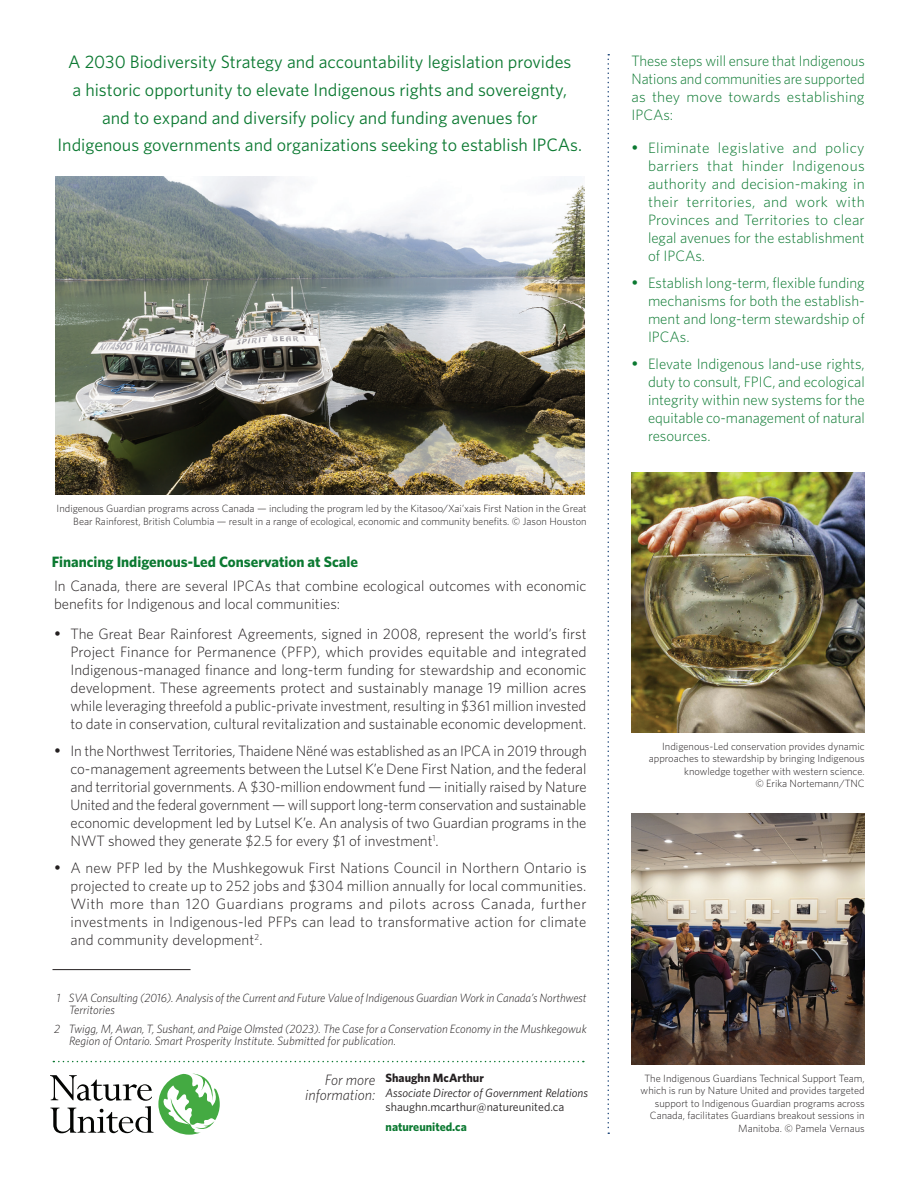
<style>
.page{position:relative;width:918px;height:1188px;background:#fff}
.page>*{position:absolute;margin:0;border:0;box-sizing:border-box;transform-origin:0 0}
.QUOTE_Callout{font:18px/27.6px "Whitney";color:#0b7931;text-align:center}
.Text{font:300 15px/18px "Whitney";color:#231f20;text-align:justify}
.Sidebar_text{font:300 15px/18px "Whitney";color:#0b7931;text-align:justify}
.Head_1{font:700 15px "Whitney";color:#0b7931}
.For_more_info{font:italic 300 15px/15px "Whitney";color:#231f20;text-align:right}
.Footnotes{font:italic 300 12px/12px "Whitney";letter-spacing:-.005em;color:#231f20}
.Info{font:italic 12px "Whitney";color:#231f20}
.Info-2{font:12px "Whitney";color:#231f20}
.Info-3{font:700 12px "Whitney";color:#231f20}
.Info-4{font:700 12px "Whitney";color:#0b7931}
.t1{font:300 10.5px/12.6px "Whitney";color:#231f20;text-align:right}
</style>
<div class="page">
<hr style="left:52px;top:969px;width:139px;height:1px;background:#231f20">
<img style="left:55px;top:176px;width:530px;height:319px">
<svg style="left:53px;top:1061px;width:531px;height:1px"></svg>
<svg style="left:50px;top:1073px;width:170px;height:62px"></svg>
<img style="left:632px;top:472px;width:233px;height:260px">
<img style="left:632px;top:813px;width:233px;height:251px">
<svg style="left:608px;top:54px;width:1px;height:1080px"></svg>
<p class="QUOTE_Callout" style="left:57px;top:48px;width:526px">A 2030 Biodiversity Strategy and accountability legislation provides<br>a historic opportunity to elevate Indigenous rights and sovereignty, and to expand and diversify policy and funding avenues for<br>Indigenous governments and organizations seeking to establish IPCAs.</p>
<p class="Sidebar_text" style="left:632px;top:51px;width:235px">These steps will ensure that Indigenous Nations and communities are supported as they move towards establishing IPCAs:</p>
<p class="Sidebar_text" style="left:648px;top:138px;width:218px;text-indent:-16px">• Eliminate legislative and policy barriers that hinder Indigenous authority and decision-making in their territories, and work with Provinces and Territories to clear legal avenues for the establishment of IPCAs.</p>
<p class="Sidebar_text" style="left:648px;top:273px;width:218px;text-indent:-16px">• Establish long-term, flexible funding mechanisms for both the establish&shy;ment and long-term stewardship of IPCAs.</p>
<p class="Sidebar_text" style="left:648px;top:354px;width:218px;text-indent:-16px">• Elevate Indigenous land-use rights, duty to consult, FPIC, and ecological integrity within new systems for the equitable co-management of natural resources.</p>
<p class="t1" style="left:57px;top:502px;width:532px">Indigenous Guardian programs across Canada — including the program led by the Kitasoo/Xai’xais First Nation in the Great<br>Bear Rainforest, British Columbia — result in a range of ecological, economic and community benefits. © Jason Houston</p>
<p class="Head_1" style="left:52px;top:552px;width:308px">Financing Indigenous-Led Conservation at Scale</p>
<p class="Text" style="left:54px;top:577px;width:534px">In Canada, there are several IPCAs that combine ecological outcomes with economic benefits for Indigenous and local communities:</p>
<p class="Text" style="left:70px;top:624px;width:518px;text-indent:-16px">• The Great Bear Rainforest Agreements, signed in 2008, represent the world’s first Project Finance for Permanence (PFP), which provides equitable and integrated Indigenous-managed finance and long-term funding for stewardship and economic development. These agreements protect and sustainably manage 19 million acres while leveraging threefold a public-private investment, resulting in $361 million invested to date in conservation, cultural revitalization and sustainable economic development.</p>
<p class="Text" style="left:70px;top:741px;width:518px;text-indent:-16px">• In the Northwest Territories, Thaidene Nëné was established as an IPCA in 2019 through co-management agreements between the Lutsel K’e Dene First Nation, and the federal and territorial governments. A $30-million endowment fund — initially raised by Nature United and the federal government — will support long-term conservation and sustainable economic development led by Lutsel K’e. An analysis of two Guardian programs in the NWT showed they generate $2.5 for every $1 of investment<sup>1</sup>.</p>
<p class="Text" style="left:70px;top:858px;width:518px;text-indent:-16px">• A new PFP led by the Mushkegowuk First Nations Council in Northern Ontario is projected to create up to 252 jobs and $304 million annually for local communities.<br>With more than 120 Guardians programs and pilots across Canada, further investments in Indigenous-led PFPs can lead to transformative action for climate and community development<sup>2</sup>.</p>
<p class="Footnotes" style="left:69px;top:992px;width:519px;text-indent:-12px">1 SVA Consulting (2016). Analysis of the Current and Future Value of Indigenous Guardian Work in Canada’s Northwest<br>Territories</p>
<p class="Footnotes" style="left:69px;top:1022px;width:519px;text-indent:-15px">2 Twigg, M, Awan, T, Sushant, and Paige Olmsted (2023). The Case for a Conservation Economy in the Mushkegowuk<br>Region of Ontario. Smart Prosperity Institute. Submitted for publication.</p>
<p class="For_more_info" style="left:305px;top:1071px;width:72px">For more information:</p>
<p class="Info-3" style="left:386px;top:1070px;width:100px">Shaughn McArthur</p>
<p class="Info" style="left:386px;top:1084px;width:204px">Associate Director of Government Relations</p>
<p class="Info-2" style="left:386px;top:1099px;width:180px">shaughn.mcarthur@natureunited.ca</p>
<p class="Info-4" style="left:386px;top:1119px;width:83px">natureunited.ca</p>
<p class="t1" style="left:649px;top:739px;width:217px">Indigenous-Led conservation provides dynamic approaches to stewardship by bringing Indigenous knowledge together with western science.<br>© Erika Nortemann/TNC</p>
<p class="t1" style="left:641px;top:1071px;width:226px">The Indigenous Guardians Technical Support Team, which is run by Nature United and provides targeted support to Indigenous Guardian programs across Canada, facilitates Guardians breakout sessions in Manitoba. © Pamela Vernaus</p>
</div>
